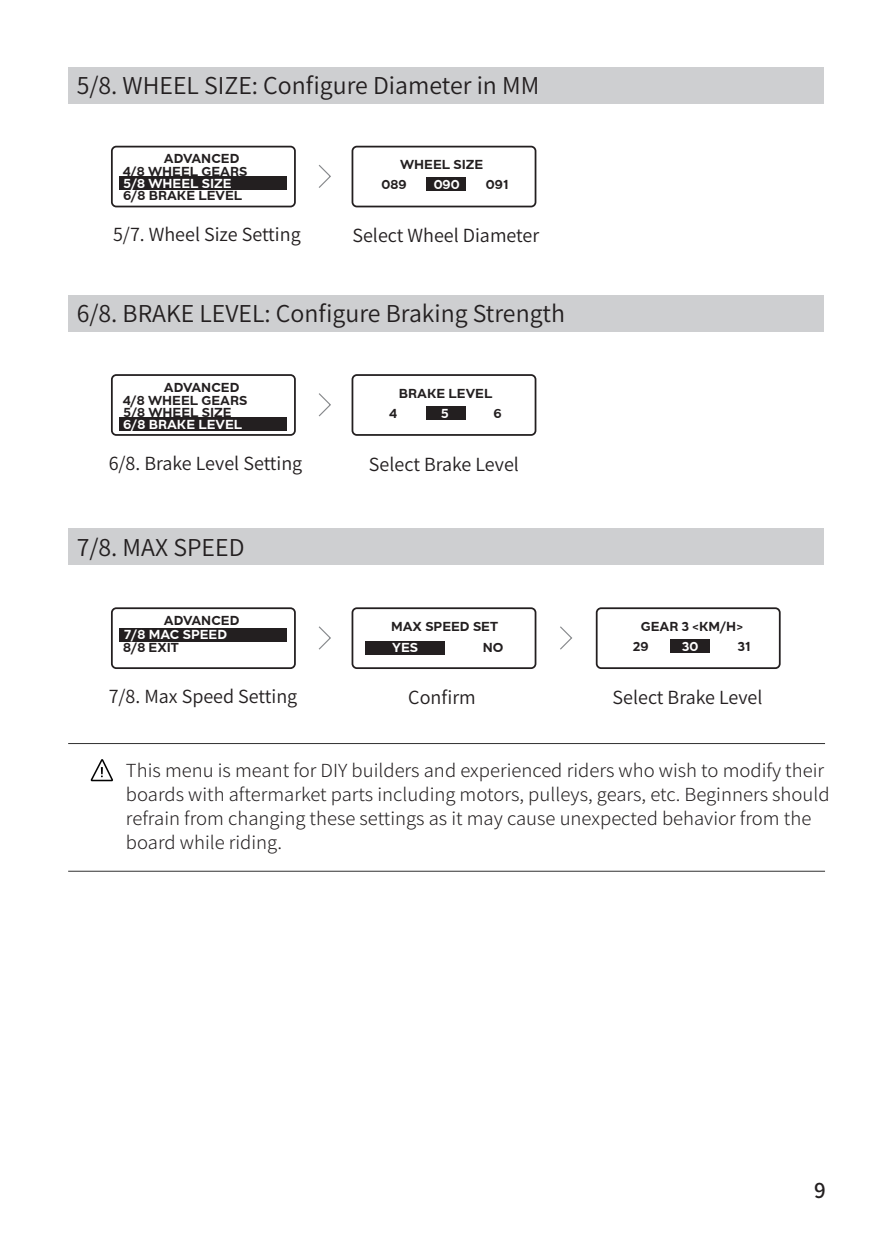
<style>
.page{position:relative;width:893px;height:1251px;background:#fff}
.page>*{position:absolute;margin:0;border:0;box-sizing:border-box;transform-origin:0 0}
.t1{font:23.1px "Source Han Sans CN";color:#231f20}
.t2{font:500 20.4px "Source Han Sans CN";color:#231f20}
.t3{font:300 18px/24px "Source Han Sans CN";color:#231f20}
.t4{font:18px "Source Han Sans CN";color:#231f20}
.t5{font:700 12.9px/12.6px "BD Megatoya";color:#231f20}
.t6{font:700 12.9px "BD Megatoya";color:#fff}
</style>
<div class="page">
<div style="left:68px;top:67px;width:755px;height:36px;background:#cecfd1"></div>
<div style="left:111px;top:146px;width:185px;height:61px;border:2px solid #231f20;border-radius:4px"></div>
<div style="left:352px;top:146px;width:184px;height:61px;border:2px solid #231f20;border-radius:4px"></div>
<svg style="left:318px;top:165px;width:13px;height:23px"></svg>
<div style="left:68px;top:295px;width:755px;height:36px;background:#cecfd1"></div>
<div style="left:111px;top:374px;width:185px;height:62px;border:2px solid #231f20;border-radius:4px"></div>
<div style="left:352px;top:374px;width:184px;height:62px;border:2px solid #231f20;border-radius:4px"></div>
<svg style="left:318px;top:393px;width:13px;height:24px"></svg>
<svg style="left:91px;top:759px;width:22px;height:22px"></svg>
<hr style="left:68px;top:742px;width:757px;height:2px;background:#303030">
<hr style="left:68px;top:870px;width:757px;height:1px;background:#303030">
<div style="left:119px;top:177px;width:168px;height:13px;background:#231f20"></div>
<div style="left:426px;top:178px;width:39px;height:13px;background:#231f20"></div>
<div style="left:119px;top:417px;width:168px;height:13px;background:#231f20"></div>
<div style="left:426px;top:406px;width:39px;height:14px;background:#231f20"></div>
<div style="left:68px;top:528px;width:755px;height:36px;background:#cecfd1"></div>
<div style="left:111px;top:607px;width:185px;height:62px;border:2px solid #231f20;border-radius:4px"></div>
<svg style="left:318px;top:626px;width:13px;height:24px"></svg>
<div style="left:596px;top:607px;width:185px;height:62px;border:2px solid #231f20;border-radius:4px"></div>
<div style="left:670px;top:639px;width:40px;height:14px;background:#231f20"></div>
<div style="left:352px;top:607px;width:184px;height:62px;border:2px solid #231f20;border-radius:4px"></div>
<svg style="left:560px;top:626px;width:12px;height:24px"></svg>
<div style="left:365px;top:640px;width:80px;height:14px;background:#231f20"></div>
<div style="left:119px;top:628px;width:168px;height:13px;background:#231f20"></div>
<p class="t1" style="left:77px;top:73px;width:464px">5/8. WHEEL SIZE: Configure Diameter in MM</p>
<p class="t5" style="left:164px;top:152px;width:77px">ADVANCED</p>
<p class="t5" style="left:123px;top:189px;width:121px">6/8 BRAKE LEVEL</p>
<p class="t5" style="left:123px;top:165px;width:126px">4/8 WHEEL GEARS</p>
<p class="t6" style="left:123px;top:175px;width:110px">5/8 WHEEL SIZE</p>
<p class="t5" style="left:400px;top:158px;width:85px">WHEEL SIZE</p>
<p class="t5" style="left:381px;top:178px;width:27px">089</p>
<p class="t6" style="left:434px;top:176px;width:28px">090</p>
<p class="t5" style="left:486px;top:178px;width:24px">091</p>
<p class="t4" style="left:113px;top:224px;width:189px">5/7. Wheel Size Setting</p>
<p class="t4" style="left:352px;top:225px;width:188px">Select Wheel Diameter</p>
<p class="t1" style="left:77px;top:301px;width:490px">6/8. BRAKE LEVEL: Configure Braking Strength</p>
<p class="t5" style="left:164px;top:381px;width:77px">ADVANCED</p>
<p class="t6" style="left:123px;top:415px;width:121px">6/8 BRAKE LEVEL</p>
<p class="t5" style="left:123px;top:394px;width:126px">4/8 WHEEL GEARS<br>5/8 WHEEL SIZE</p>
<p class="t5" style="left:399px;top:387px;width:95px">BRAKE LEVEL</p>
<p class="t5" style="left:389px;top:407px;width:9px">4</p>
<p class="t6" style="left:441px;top:404px;width:9px">5</p>
<p class="t5" style="left:493px;top:407px;width:10px">6</p>
<p class="t4" style="left:109px;top:453px;width:195px">6/8. Brake Level Setting</p>
<p class="t4" style="left:369px;top:454px;width:151px">Select Brake Level</p>
<p class="t1" style="left:77px;top:534px;width:169px">7/8. MAX SPEED</p>
<p class="t5" style="left:164px;top:614px;width:77px">ADVANCED</p>
<p class="t5" style="left:391px;top:620px;width:108px">MAX SPEED SET</p>
<p class="t6" style="left:124px;top:626px;width:104px">7/8 MAC SPEED</p>
<p class="t5" style="left:123px;top:641px;width:57px">8/8 EXIT</p>
<p class="t6" style="left:392px;top:638px;width:27px">YES</p>
<p class="t5" style="left:483px;top:641px;width:22px">NO</p>
<p class="t5" style="left:641px;top:620px;width:104px">GEAR 3 &lt;KM/H&gt;</p>
<p class="t5" style="left:633px;top:640px;width:17px">29</p>
<p class="t6" style="left:682px;top:637px;width:18px">30</p>
<p class="t5" style="left:738px;top:640px;width:15px">31</p>
<p class="t4" style="left:109px;top:686px;width:190px">7/8. Max Speed Setting</p>
<p class="t4" style="left:408px;top:687px;width:69px">Confirm</p>
<p class="t4" style="left:613px;top:687px;width:151px">Select Brake Level</p>
<p class="t3" style="left:126px;top:758px;width:705px">This menu is meant for DIY builders and experienced riders who wish to modify their boards with aftermarket parts including motors, pulleys, gears, etc. Beginners should refrain from changing these settings as it may cause unexpected behavior from the board while riding.</p>
<p class="t2" style="left:814px;top:1178px;width:13px">9</p>
</div>
